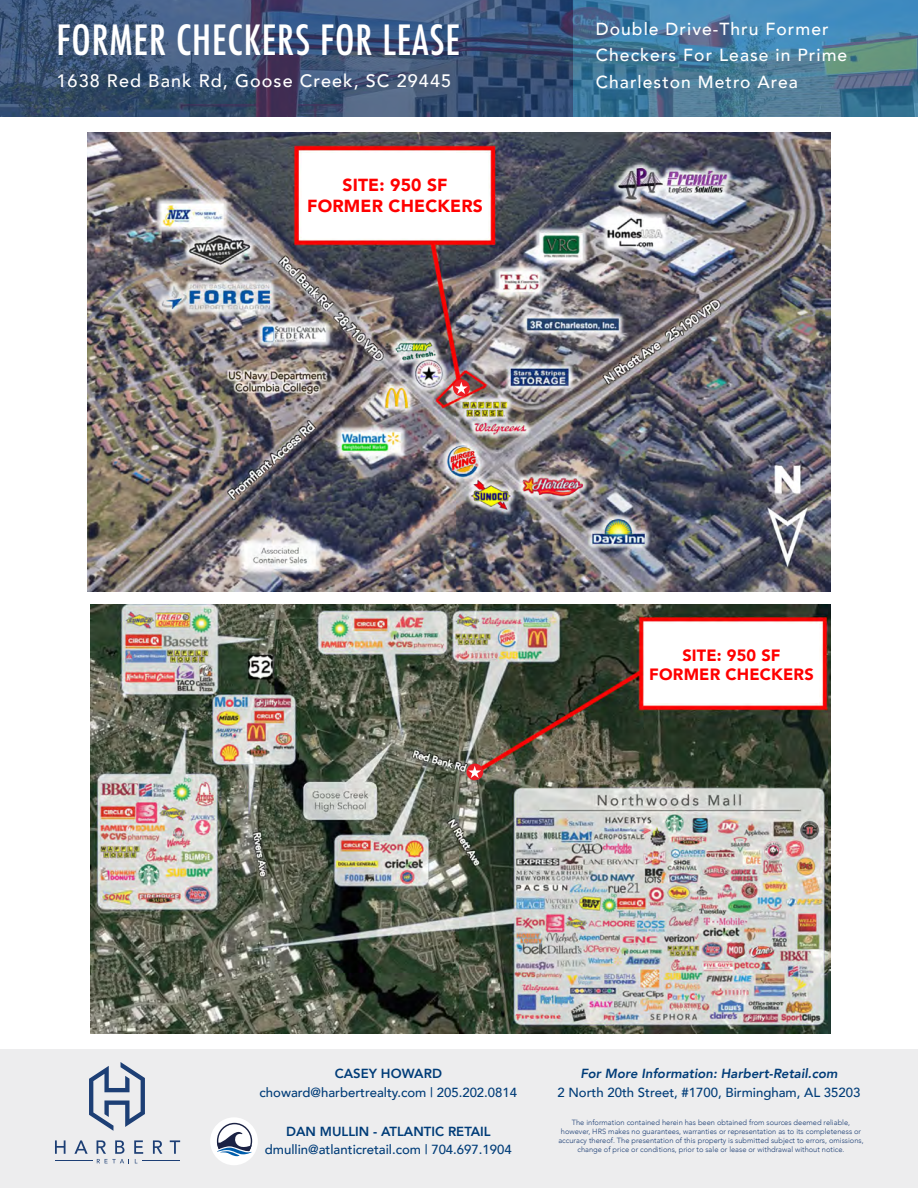
<style>
.page{position:relative;width:918px;height:1188px;background:#fff}
.page>*{position:absolute;margin:0;border:0;box-sizing:border-box;transform-origin:0 0}
.t1{font:500 condensed 40.5px "Futura";letter-spacing:.02em;color:#fff}
.t2{font:500 18px "Avenir";letter-spacing:.06em;color:#fff}
.t3{font:500 17.4px/26.5px "Avenir";letter-spacing:.06em;color:#fff}
.t4{font:900 17.4px/21px "Avenir";letter-spacing:.01em;color:#f00;text-align:center}
.t5{font:900 16.35px/19.6px "Avenir";letter-spacing:.01em;color:#f00;text-align:center}
.t6{font:500 13.2px "Avenir";color:#003c78}
.t7{font:italic 800 13.2px "Avenir";color:#003c78}
.t8{font:800 13.2px "Avenir";color:#003c78}
.t9{font:300 7.5px/9px "Avenir";color:#1d3f75;text-align:center}
</style>
<div class="page">
<div style="left:0;top:1049px;width:918px;height:139px;background:#ededee"></div>
<svg style="left:1px;top:0;width:572px;height:117px;background:#3b5175"></svg>
<svg style="left:574px;top:0;width:344px;height:117px;background:#477d9e"></svg>
<svg style="left:89px;top:1062px;width:56px;height:69px"></svg>
<svg style="left:55px;top:1140px;width:11px;height:14px"></svg>
<svg style="left:74px;top:1140px;width:14px;height:14px"></svg>
<svg style="left:153px;top:1140px;width:9px;height:14px"></svg>
<svg style="left:170px;top:1140px;width:10px;height:14px"></svg>
<svg style="left:97px;top:1140px;width:46px;height:23px"></svg>
<hr style="left:143px;top:1161px;width:37px;height:1px;background:#1d3f75">
<hr style="left:55px;top:1161px;width:38px;height:1px;background:#1d3f75">
<img style="left:88px;top:132px;width:742px;height:460px">
<img style="left:90px;top:604px;width:740px;height:430px">
<div style="left:302px;top:153px;width:186px;height:84px;background:#fff"></div>
<div style="left:645px;top:625px;width:173px;height:78px;background:#fff"></div>
<div style="left:467px;top:764px;width:16px;height:16px;background:#ed1d24;border-radius:50%"></div>
<svg style="left:468px;top:766px;width:13px;height:12px"></svg>
<div style="left:453px;top:380px;width:17px;height:16px;background:#ed1d24;border-radius:50%"></div>
<svg style="left:455px;top:382px;width:13px;height:12px"></svg>
<div style="left:210px;top:1117px;width:48px;height:48px;background:#fff;border-radius:50%"></div>
<svg style="left:217px;top:1123px;width:35px;height:34px"></svg>
<h1 class="t1" style="left:57px;top:14px;width:405px">FORMER CHECKERS FOR LEASE</h1>
<h2 class="t2" style="left:57px;top:65px;width:396px">1638 Red Bank Rd, Goose Creek, SC 29445</h2>
<h3 class="t4" style="left:307px;top:174px;width:177px">SITE: 950 SF<br>FORMER CHECKERS</h3>
<h3 class="t3" style="left:596px;top:14px;width:253px">Double Drive-Thru Former<br>Checkers For Lease in Prime<br>Charleston Metro Area</h3>
<h3 class="t5" style="left:649px;top:645px;width:166px">SITE: 950 SF<br>FORMER CHECKERS</h3>
<h3 class="t8" style="left:335px;top:1063px;width:109px">CASEY HOWARD</h3>
<h3 class="t6" style="left:260px;top:1081px;width:259px">choward@harbertrealty.com | 205.202.0814</h3>
<h3 class="t8" style="left:286px;top:1121px;width:206px">DAN MULLIN - ATLANTIC RETAIL</h3>
<h3 class="t6" style="left:265px;top:1138px;width:248px">dmullin@atlanticretail.com | 704.697.1904</h3>
<h3 class="t7" style="left:580px;top:1066px;width:259px">For More Information: Harbert-Retail.com</h3>
<h3 class="t6" style="left:558px;top:1081px;width:304px">2 North 20th Street, #1700, Birmingham, AL 35203</h3>
<p class="t9" style="left:558px;top:1118px;width:307px">The information contained herein has been obtained from sources deemed reliable, however, HRS makes no guarantees, warranties or representation as to its completeness or accuracy thereof. The presentation of this property is submitted subject to errors, omissions, change of price or conditions, prior to sale or lease or withdrawal without notice.</p>
</div>
